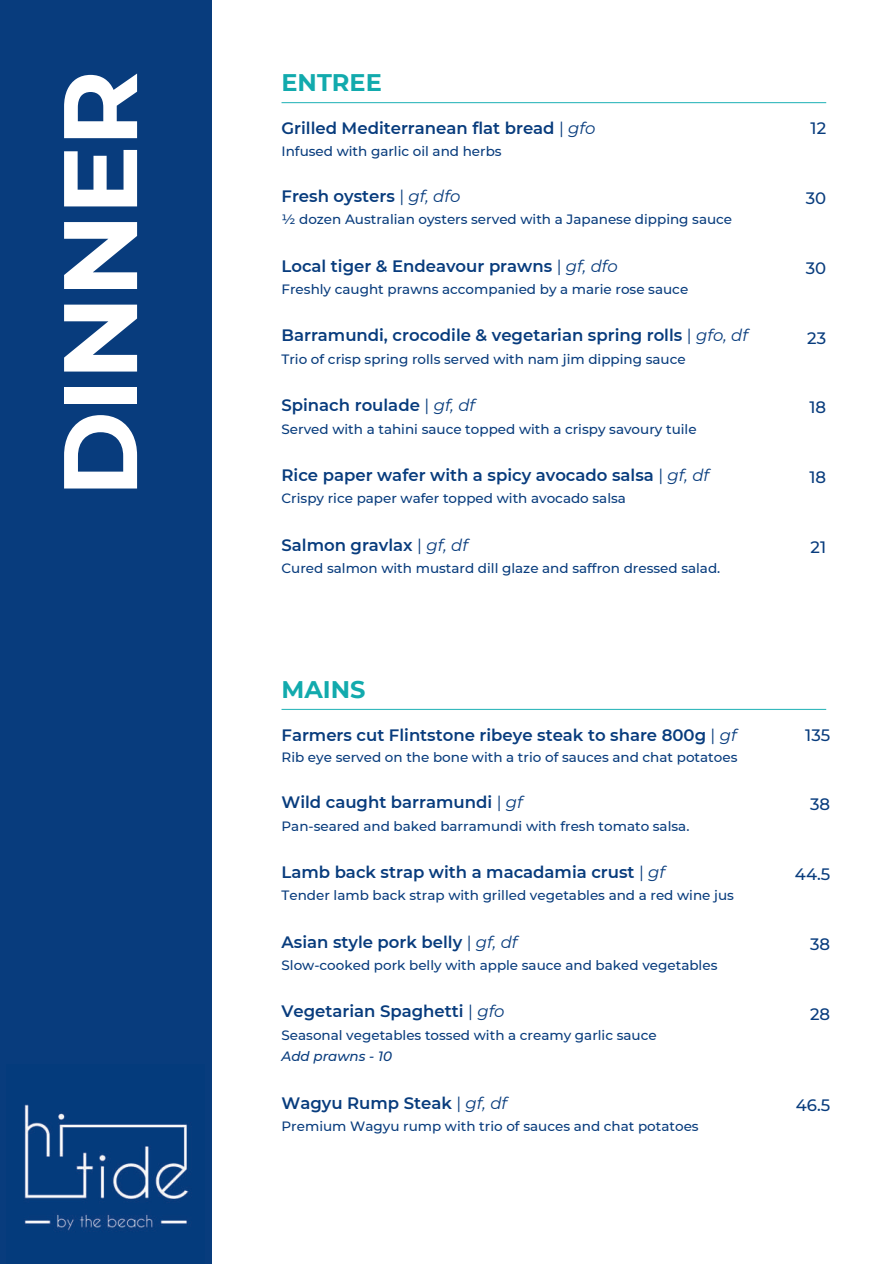
<style>
.page{position:relative;width:894px;height:1264px;background:#fff}
.page>*{position:absolute;margin:0;border:0;box-sizing:border-box;transform-origin:0 0}
.t1{font:700 104.25px "Montserrat";letter-spacing:-.015em;color:#fff}
.t2{font:700 24px "Montserrat";color:#12aaad}
.t3{font:600 16.5px "Montserrat";color:#083c7d}
.t4{font:500 16.5px "Montserrat";color:#083c7d}
.t5{font:500 13.5px "Montserrat";color:#083c7d}
.t6{font:italic 500 13.5px "Montserrat";color:#083c7d}
.s1{font-weight:400}
.s2{font-weight:400;font-style:italic}
</style>
<div class="page">
<hr style="left:281px;top:102px;width:545px;height:1px;background:#35b9bd">
<hr style="left:281px;top:709px;width:545px;height:1px;background:#35b9bd">
<div style="left:0;top:0;width:211px;height:1263px;background:#083c7d"></div>
<img style="left:24px;top:1104px;width:165px;height:127px">
<h1 class="t1" style="left:25px;top:497px;width:428px;rotate:-90deg">DINNER</h1>
<h2 class="t2" style="left:281px;top:66px;width:102px">ENTREE</h2>
<p class="t3" style="left:281px;top:117px;width:315px">Grilled Mediterranean flat bread <span class="s1">|</span> <span class="s2">gfo</span></p>
<p class="t5" style="left:281px;top:141px;width:222px">Infused with garlic oil and herbs</p>
<p class="t3" style="left:281px;top:184px;width:180px">Fresh oysters <span class="s1">|</span> <span class="s2">gf, dfo</span></p>
<p class="t5" style="left:281px;top:210px;width:452px">½ dozen Australian oysters served with a Japanese dipping sauce</p>
<p class="t3" style="left:281px;top:254px;width:338px">Local tiger &amp; Endeavour prawns <span class="s1">|</span> <span class="s2">gf, dfo</span></p>
<p class="t5" style="left:281px;top:280px;width:408px">Freshly caught prawns accompanied by a marie rose sauce</p>
<p class="t3" style="left:281px;top:324px;width:468px">Barramundi, crocodile &amp; vegetarian spring rolls <span class="s1">|</span> <span class="s2">gfo, df</span></p>
<p class="t5" style="left:281px;top:349px;width:405px">Trio of crisp spring rolls served with nam jim dipping sauce</p>
<p class="t3" style="left:281px;top:393px;width:195px">Spinach roulade <span class="s1">|</span> <span class="s2">gf, df</span></p>
<p class="t5" style="left:281px;top:419px;width:416px">Served with a tahini sauce topped with a crispy savoury tuile</p>
<p class="t3" style="left:281px;top:463px;width:429px">Rice paper wafer with a spicy avocado salsa <span class="s1">|</span> <span class="s2">gf, df</span></p>
<p class="t5" style="left:281px;top:489px;width:346px">Crispy rice paper wafer topped with avocado salsa</p>
<p class="t3" style="left:281px;top:533px;width:188px">Salmon gravlax <span class="s1">|</span> <span class="s2">gf, df</span></p>
<p class="t5" style="left:281px;top:559px;width:440px">Cured salmon with mustard dill glaze and saffron dressed salad.</p>
<h2 class="t2" style="left:281px;top:672px;width:85px">MAINS</h2>
<p class="t3" style="left:281px;top:723px;width:456px">Farmers cut Flintstone ribeye steak to share 800g <span class="s1">|</span> <span class="s2">gf</span></p>
<p class="t5" style="left:281px;top:747px;width:457px">Rib eye served on the bone with a trio of sauces and chat potatoes</p>
<p class="t3" style="left:281px;top:790px;width:243px">Wild caught barramundi <span class="s1">|</span> <span class="s2">gf</span></p>
<p class="t5" style="left:281px;top:816px;width:409px">Pan-seared and baked barramundi with fresh tomato salsa.</p>
<p class="t3" style="left:281px;top:860px;width:385px">Lamb back strap with a macadamia crust <span class="s1">|</span> <span class="s2">gf</span></p>
<p class="t5" style="left:281px;top:886px;width:454px">Tender lamb back strap with grilled vegetables and a red wine jus</p>
<p class="t3" style="left:281px;top:930px;width:237px">Asian style pork belly <span class="s1">|</span> <span class="s2">gf, df</span></p>
<p class="t5" style="left:281px;top:955px;width:437px">Slow-cooked pork belly with apple sauce and baked vegetables</p>
<p class="t3" style="left:281px;top:999px;width:224px">Vegetarian Spaghetti <span class="s1">|</span> <span class="s2">gfo</span></p>
<p class="t5" style="left:281px;top:1025px;width:376px">Seasonal vegetables tossed with a creamy garlic sauce</p>
<p class="t6" style="left:281px;top:1047px;width:112px">Add prawns - 10</p>
<p class="t3" style="left:281px;top:1090px;width:227px">Wagyu Rump Steak <span class="s1">|</span> <span class="s2">gf, df</span></p>
<p class="t5" style="left:281px;top:1116px;width:418px">Premium Wagyu rump with trio of sauces and chat potatoes</p>
<p class="t4" style="left:810px;top:117px;width:17px">12</p>
<p class="t4" style="left:805px;top:187px;width:22px">30</p>
<p class="t4" style="left:805px;top:256px;width:22px">30</p>
<p class="t4" style="left:807px;top:326px;width:20px">23</p>
<p class="t4" style="left:809px;top:396px;width:18px">18</p>
<p class="t4" style="left:809px;top:465px;width:18px">18</p>
<p class="t4" style="left:810px;top:535px;width:17px">21</p>
<p class="t4" style="left:805px;top:723px;width:26px">135</p>
<p class="t4" style="left:810px;top:793px;width:22px">38</p>
<p class="t4" style="left:794px;top:862px;width:37px">44.5</p>
<p class="t4" style="left:810px;top:932px;width:22px">38</p>
<p class="t4" style="left:810px;top:1002px;width:22px">28</p>
<p class="t4" style="left:795px;top:1093px;width:36px">46.5</p>
</div>
